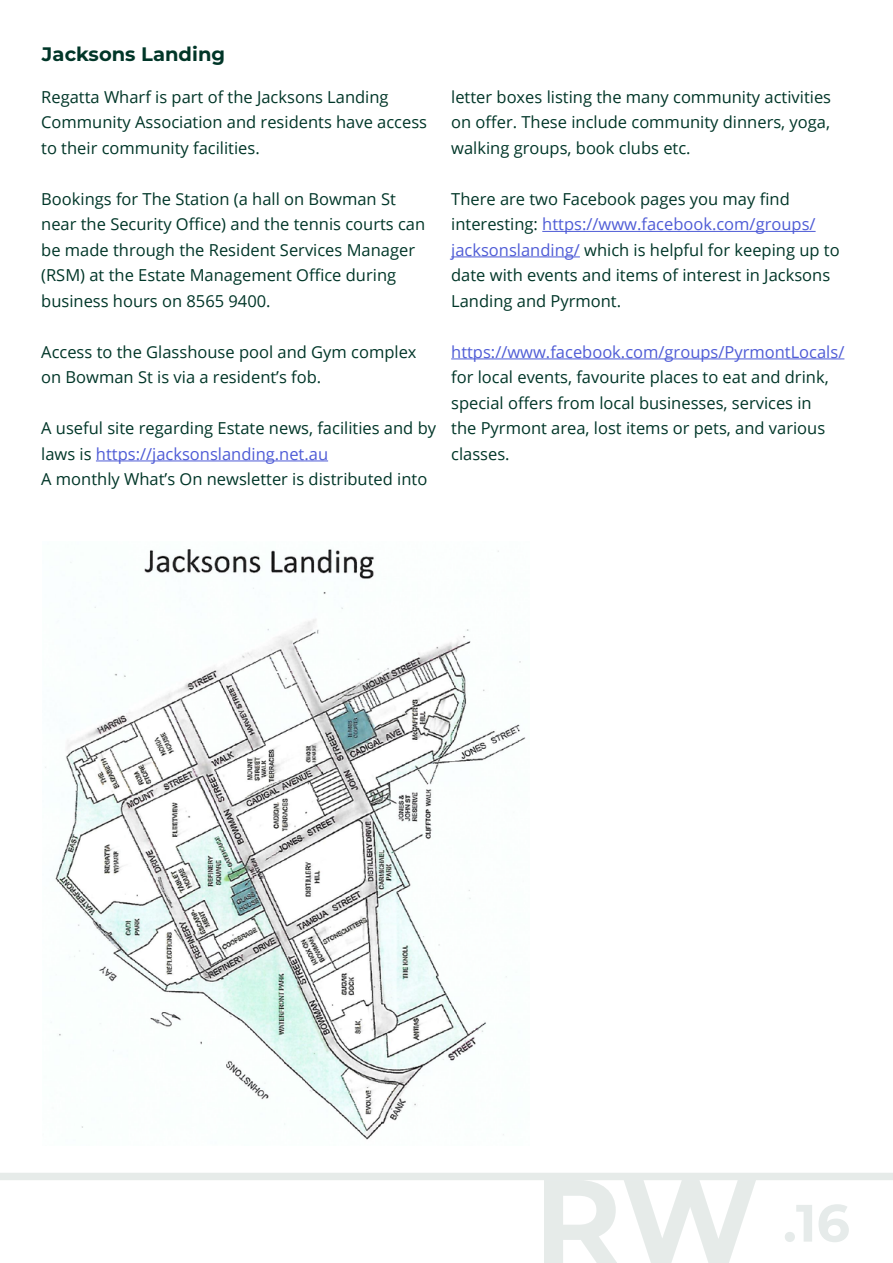
<style>
.page{position:relative;width:893px;height:1263px;background:#fff}
.page>*{position:absolute;margin:0;border:0;box-sizing:border-box;transform-origin:0 0}
.t1{font:700 52.5px "Montserrat";color:#e6ebea}
.t2{font:700 19.5px "Montserrat";color:#003628}
.t3{font:16.5px/25.5px "Open Sans";color:#003628}
.t4{font:16.5px "Open Sans";color:#4f5cd6}
.s1{color:#4f5cd6}
</style>
<div class="page">
<svg style="left:544px;top:1180px;width:212px;height:83px"></svg>
<div style="left:0;top:1173px;width:893px;height:7px;background:#e6ebe9"></div>
<hr style="left:96px;top:460px;width:232px;height:1px;background:#4f5cd6">
<hr style="left:542px;top:231px;width:274px;height:1px;background:#4f5cd6">
<hr style="left:451px;top:256px;width:129px;height:1px;background:#4f5cd6">
<hr style="left:451px;top:358px;width:393px;height:1px;background:#4f5cd6">
<img style="left:45px;top:549px;width:481px;height:591px">
<p class="t2" style="left:42px;top:40px;width:185px">Jacksons Landing</p>
<p class="t3" style="left:41px;top:83px;width:387px">Regatta Wharf is part of the Jacksons Landing<br>Community Association and residents have access to their community facilities.</p>
<p class="t3" style="left:41px;top:185px;width:385px">Bookings for The Station (a hall on Bowman St near the Security Office) and the tennis courts can be made through the Resident Services Manager (RSM) at the Estate Management Office during business hours on 8565 9400.</p>
<p class="t3" style="left:41px;top:338px;width:377px">Access to the Glasshouse pool and Gym complex on Bowman St is via a resident’s fob.</p>
<p class="t3" style="left:41px;top:415px;width:396px">A useful site regarding Estate news, facilities and by laws is <span class="s1">https://jacksonslanding.net.au<br></span>A monthly What’s On newsletter is distributed into</p>
<p class="t3" style="left:451px;top:83px;width:381px;text-align:justify">letter boxes listing the many community activities on offer. These include community dinners, yoga, walking groups, book clubs etc.</p>
<p class="t3" style="left:451px;top:185px;width:390px">There are two Facebook pages you may find interesting: <span class="s1">https://www.facebook.com/groups/ jacksonslanding/</span> which is helpful for keeping up to date with events and items of interest in Jacksons Landing and Pyrmont.</p>
<p class="t4" style="left:451px;top:340px;width:395px">https://www.facebook.com/groups/PyrmontLocals/</p>
<p class="t3" style="left:451px;top:364px;width:379px">for local events, favourite places to eat and drink, special offers from local businesses, services in the Pyrmont area, lost items or pets, and various classes.</p>
<h1 class="t1" style="left:783px;top:1185px;width:68px">.16</h1>
</div>
